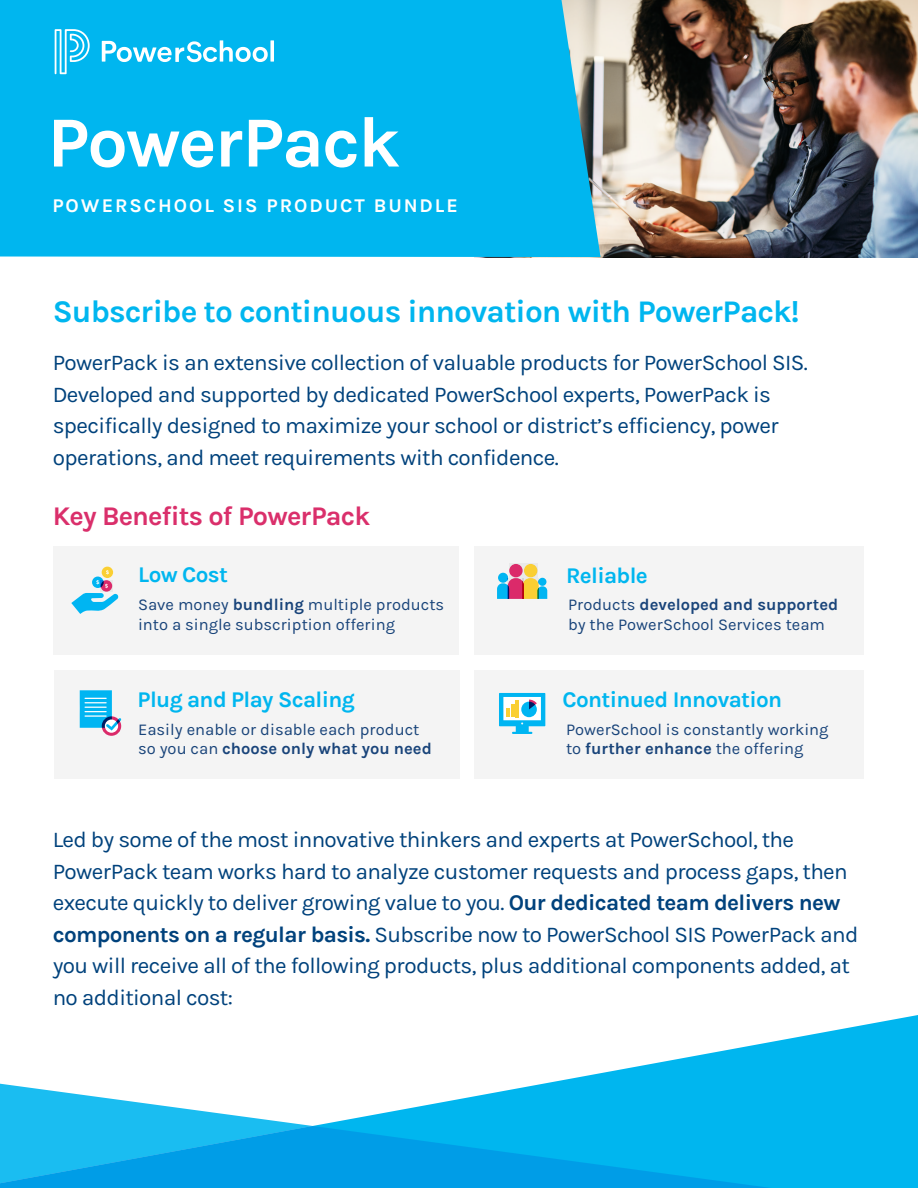
<style>
.page{position:relative;width:918px;height:1188px;background:#fff}
.page>*{position:absolute;margin:0;border:0;box-sizing:border-box;transform-origin:0 0}
.t1{font:700 72px "Karla";letter-spacing:-.03em;color:#fff}
.t2{font:700 31.5px "Karla";letter-spacing:-.03em;color:#00b6ef}
.t3{font:700 27px "Karla";letter-spacing:-.03em;color:#da2f6b}
.t4{font:22.5px/31.5px "Karla";letter-spacing:-.03em;color:#00427c}
.t5{font:700 22.5px "Karla";letter-spacing:-.03em;color:#00b6ef}
.t6{font:700 19.5px "Karla";letter-spacing:.1em;color:#fff}
.t7{font:16.5px/19.8px "Karla";color:#19447a}
.s1{font-weight:700}
</style>
<div class="page">
<img style="left:601px;top:0;width:317px;height:257px">
<div style="left:0;top:0;width:601px;height:257px;background:#00b6ef"></div>
<svg style="left:55px;top:29px;width:35px;height:45px"></svg>
<svg style="left:270px;top:40px;width:4px;height:22px"></svg>
<svg style="left:102px;top:40px;width:166px;height:22px"></svg>
<svg style="left:0;top:1015px;width:918px;height:173px"></svg>
<div style="left:474px;top:671px;width:390px;height:108px;background:#f4f4f4"></div>
<div style="left:54px;top:671px;width:405px;height:108px;background:#f4f4f4"></div>
<div style="left:475px;top:546px;width:389px;height:108px;background:#f4f4f4"></div>
<div style="left:53px;top:546px;width:406px;height:108px;background:#f4f4f4"></div>
<svg style="left:71px;top:567px;width:48px;height:47px"></svg>
<svg style="left:80px;top:690px;width:41px;height:46px"></svg>
<div style="left:498px;top:573px;width:10px;height:10px;background:#00b5f2;border-radius:50%"></div>
<div style="left:509px;top:564px;width:14px;height:13px;background:#db2a6a;border-radius:50%"></div>
<svg style="left:497px;top:578px;width:50px;height:21px"></svg>
<div style="left:524px;top:564px;width:13px;height:13px;background:#facf33;border-radius:50%"></div>
<svg style="left:499px;top:693px;width:46px;height:41px"></svg>
<h1 class="t1" style="left:48px;top:101px;width:353px">PowerPack</h1>
<p class="t6" style="left:52px;top:194px;width:407px">POWERSCHOOL SIS PRODUCT BUNDLE</p>
<h2 class="t2" style="left:53px;top:294px;width:748px">Subscribe to continuous innovation with PowerPack!</h2>
<p class="t4" style="left:53px;top:348px;width:757px">PowerPack is an extensive collection of valuable products for PowerSchool SIS.<br>Developed and supported by dedicated PowerSchool experts, PowerPack is specifically designed to maximize your school or district’s efficiency, power operations, and meet requirements with confidence.</p>
<p class="t3" style="left:53px;top:501px;width:319px">Key Benefits of PowerPack</p>
<p class="t5" style="left:138px;top:562px;width:91px">Low Cost</p>
<p class="t5" style="left:566px;top:562px;width:83px">Reliable</p>
<p class="t7" style="left:138px;top:595px;width:308px">Save money <span class="s1">bundling</span> multiple products into a single subscription offering</p>
<p class="t7" style="left:568px;top:595px;width:272px">Products <span class="s1">developed and supported </span>by the PowerSchool Services team</p>
<p class="t5" style="left:138px;top:686px;width:219px">Plug and Play Scaling</p>
<p class="t5" style="left:562px;top:686px;width:221px">Continued Innovation</p>
<p class="t7" style="left:138px;top:719px;width:295px">Easily enable or disable each product so you can <span class="s1">choose only what you need</span></p>
<p class="t7" style="left:566px;top:719px;width:264px">PowerSchool is constantly working to <span class="s1">further enhance</span> the offering</p>
<p class="t4" style="left:53px;top:825px;width:807px">Led by some of the most innovative thinkers and experts at PowerSchool, the PowerPack team works hard to analyze customer requests and process gaps, then execute quickly to deliver growing value to you. <span class="s1">Our dedicated team delivers new components on a regular basis.</span> Subscribe now to PowerSchool SIS PowerPack and you will receive all of the following products, plus additional components added, at no additional cost:</p>
</div>
